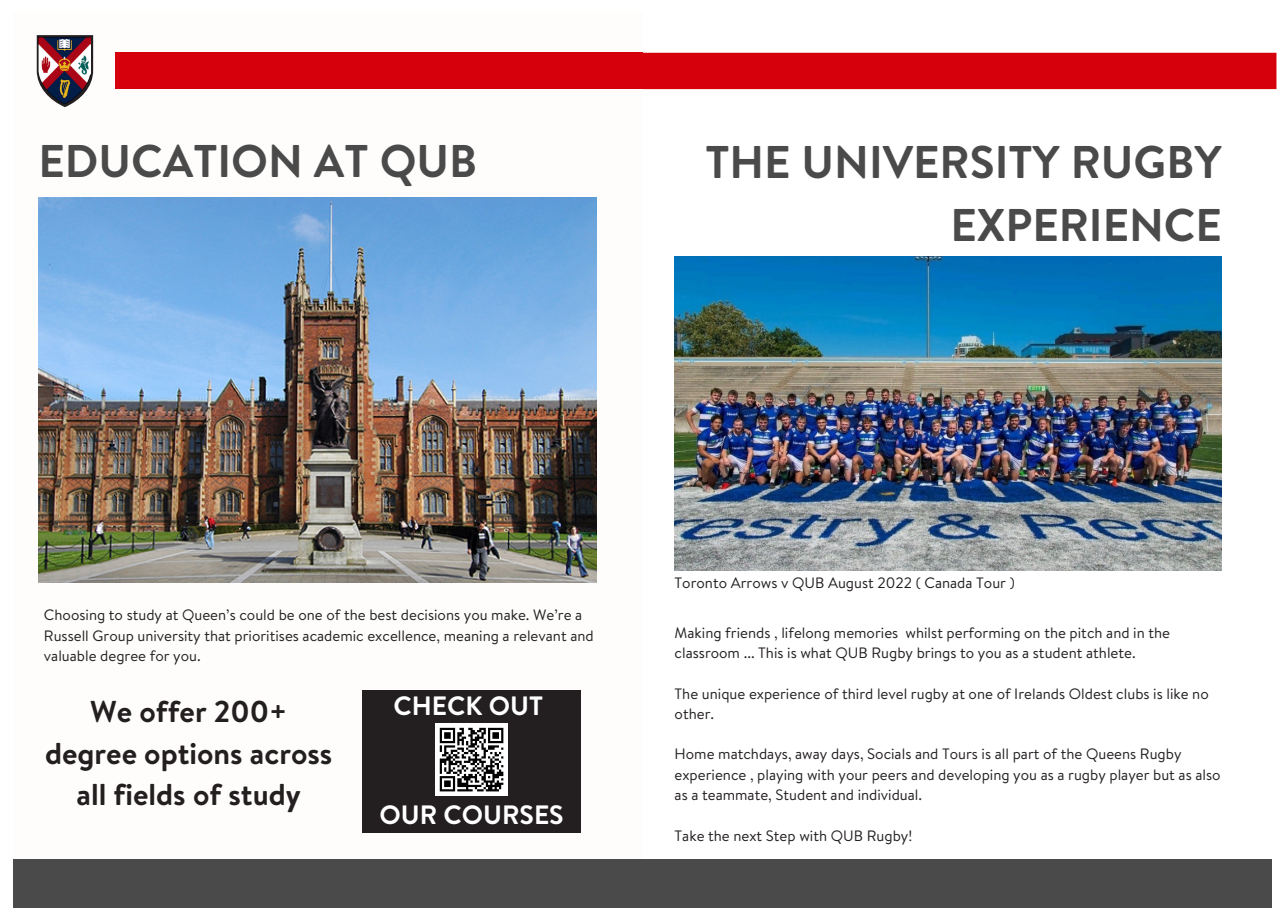
<style>
.page{position:relative;width:1285px;height:919px;background:#fff}
.page>*{position:absolute;margin:0;border:0;box-sizing:border-box;transform-origin:0 0}
.t1{font:700 45.75px/63.2px "Brandon Text";color:#4a4a4a;text-align:right}
.t2{font:700 30.15px/41.7px "Brandon Text";color:#231f20;text-align:center}
.t3{font:700 26.55px "Brandon Text";color:#fff}
.t4{font:15px/20.2px "Brandon Text";color:#231f20}
</style>
<div class="page">
<div style="left:642px;top:859px;width:629px;height:48px;background:#4a4a4a"></div>
<img style="left:674px;top:257px;width:547px;height:313px">
<div style="left:642px;top:53px;width:634px;height:36px;background:#d6000d"></div>
<div style="left:13px;top:859px;width:629px;height:48px;background:#4a4a4a"></div>
<div style="left:362px;top:689px;width:218px;height:143px;background:#231f20"></div>
<div style="left:435px;top:723px;width:72px;height:72px;background:#fff"></div>
<svg style="left:439px;top:727px;width:65px;height:65px"></svg>
<div style="left:114px;top:53px;width:528px;height:36px;background:#d6000d"></div>
<svg style="left:37px;top:35px;width:56px;height:72px"></svg>
<img style="left:39px;top:37px;width:51px;height:67px">
<img style="left:39px;top:198px;width:558px;height:384px">
<p class="t1" style="left:39px;top:128px;width:440px">EDUCATION AT QUB</p>
<p class="t1" style="left:705px;top:130px;width:518px">THE UNIVERSITY RUGBY<br>EXPERIENCE</p>
<p class="t4" style="left:44px;top:604px;width:551px">Choosing to study at Queen’s could be one of the best decisions you make. We’re a<br>Russell Group university that prioritises academic excellence, meaning a relevant and valuable degree for you.</p>
<p class="t2" style="left:45px;top:689px;width:289px">We offer 200+ degree options across all fields of study</p>
<p class="t3" style="left:393px;top:687px;width:151px">CHECK OUT</p>
<p class="t3" style="left:379px;top:795px;width:186px">OUR COURSES</p>
<p class="t4" style="left:674px;top:571px;width:341px">Toronto Arrows v QUB August 2022 ( Canada Tour )</p>
<p class="t4" style="left:674px;top:621px;width:497px">Making friends , lifelong memories whilst performing on the pitch and in the classroom ... This is what QUB Rugby brings to you as a student athlete.</p>
<p class="t4" style="left:674px;top:682px;width:535px">The unique experience of third level rugby at one of Irelands Oldest clubs is like no other.</p>
<p class="t4" style="left:674px;top:743px;width:547px">Home matchdays, away days, Socials and Tours is all part of the Queens Rugby experience , playing with your peers and developing you as a rugby player but as also as a teammate, Student and individual.</p>
<p class="t4" style="left:674px;top:824px;width:239px">Take the next Step with QUB Rugby!</p>
</div>
